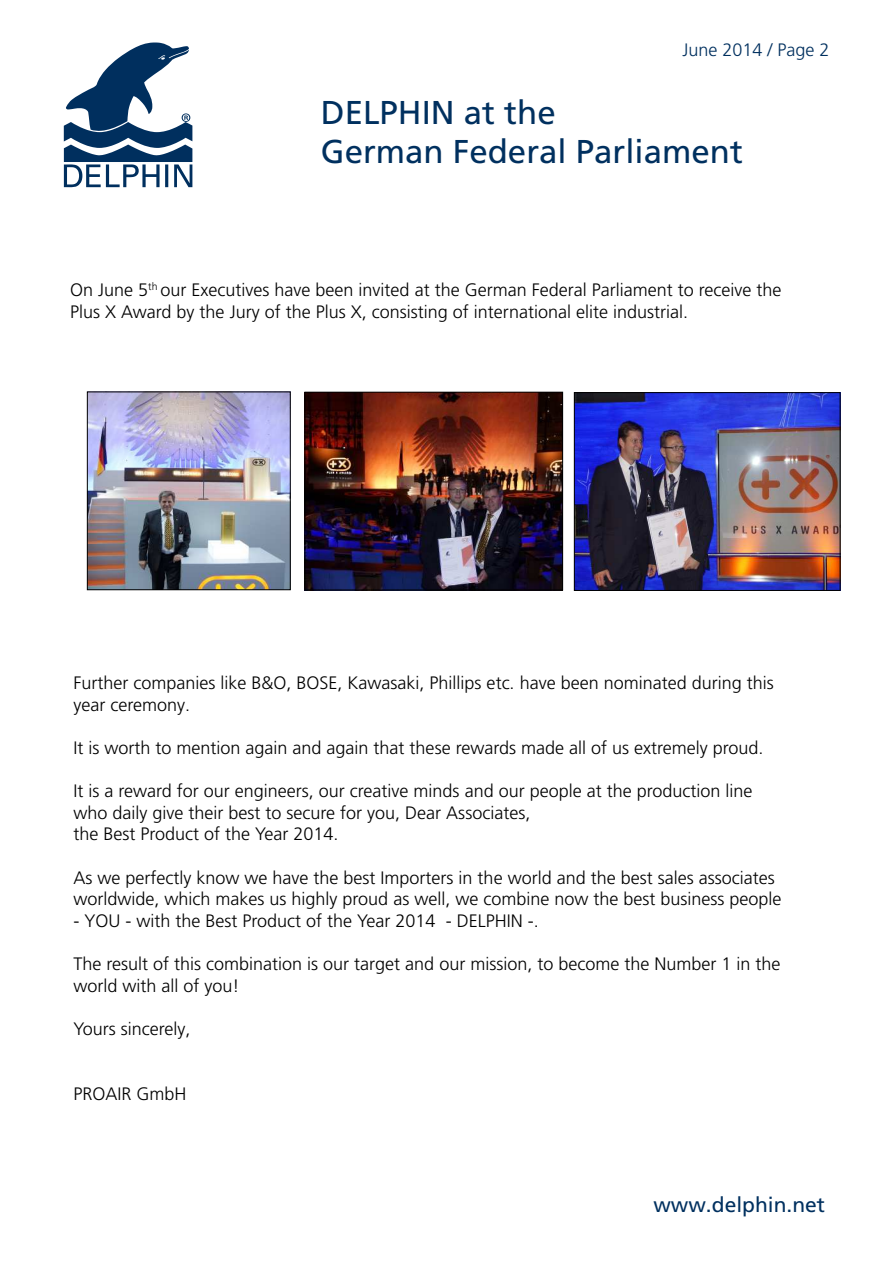
<style>
.page{position:relative;width:893px;height:1263px;background:#fff}
.page>*{position:absolute;margin:0;border:0;box-sizing:border-box;transform-origin:0 0}
.t1{font:33px/39.6px "Frutiger LT Pro";color:#00305f}
.t2{font:21px "Frutiger LT Pro";color:#00305f}
.t3{font:300 18px/21.6px "Frutiger LT Pro";color:#000}
.t4{font:300 18px "Frutiger LT Pro";color:#00305f}
</style>
<div class="page">
<svg style="left:64px;top:43px;width:128px;height:144px"></svg>
<img style="left:89px;top:394px;width:199px;height:194px">
<div style="left:87px;top:392px;width:203px;height:198px;border:1px solid #000"></div>
<img style="left:307px;top:394px;width:254px;height:194px">
<div style="left:305px;top:392px;width:258px;height:198px;border:1px solid #000"></div>
<img style="left:576px;top:394px;width:262px;height:195px">
<div style="left:574px;top:392px;width:266px;height:199px;border:1px solid #000"></div>
<p class="t4" style="left:682px;top:42px;width:149px">June 2014 / Page 2</p>
<h1 class="t1" style="left:321px;top:95px;width:423px">DELPHIN at the<br>German Federal Parliament</h1>
<p class="t3" style="left:70px;top:281px;width:712px">On June 5<sup>th</sup> our Executives have been invited at the German Federal Parliament to receive the<br>Plus X Award by the Jury of the Plus X, consisting of international elite industrial.</p>
<p class="t3" style="left:73px;top:673px;width:702px">Further companies like B&amp;O, BOSE, Kawasaki, Phillips etc. have been nominated during this year ceremony.</p>
<p class="t3" style="left:73px;top:738px;width:691px">It is worth to mention again and again that these rewards made all of us extremely proud.</p>
<p class="t3" style="left:73px;top:781px;width:680px">It is a reward for our engineers, our creative minds and our people at the production line who daily give their best to secure for you, Dear Associates,<br>the Best Product of the Year 2014.</p>
<p class="t3" style="left:73px;top:868px;width:709px">As we perfectly know we have the best Importers in the world and the best sales associates worldwide, which makes us highly proud as well, we combine now the best business people</p>
<p class="t3" style="left:73px;top:911px;width:467px">- YOU - with the Best Product of the Year 2014 - DELPHIN -.</p>
<p class="t3" style="left:73px;top:954px;width:708px">The result of this combination is our target and our mission, to become the Number 1 in the world with all of you!</p>
<p class="t3" style="left:73px;top:1019px;width:119px">Yours sincerely,</p>
<p class="t3" style="left:73px;top:1084px;width:115px">PROAIR GmbH</p>
<p class="t2" style="left:653px;top:1196px;width:173px">www.delphin.net</p>
</div>
